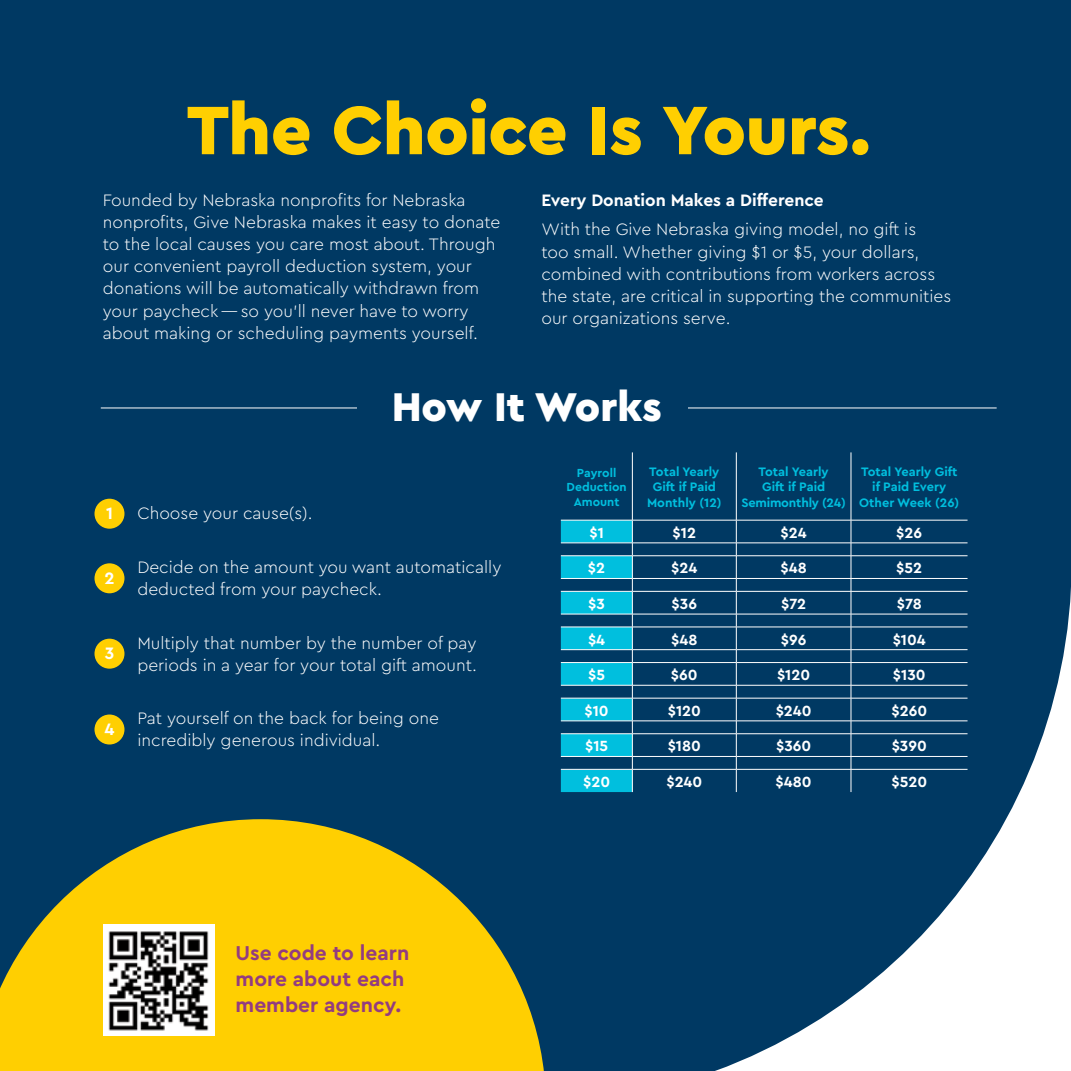
<style>
.page{position:relative;width:1071px;height:1071px;background:#003963}
.page>*{position:absolute;margin:0;border:0;box-sizing:border-box;transform-origin:0 0}
.t1{font:900 71.75px "Cera Pro";letter-spacing:-.005em;color:#ffcf01}
.t2{font:900 42px "Cera Pro";letter-spacing:-.005em;color:#fff}
.t3{font:700 21px/26.2px "Cera Pro";color:#933c80}
.t4{font:300 17.32px/22.1px "Cera Pro";color:#fff}
.t5{font:700 17.32px "Cera Pro";color:#fff}
.t6{font:700 15.4px "Cera Pro";color:#fff}
.t7{font:700 12.78px/15.4px "Cera Pro";color:#00bfde;text-align:center}
.t8{font:700 12.25px/14.7px "Cera Pro";color:#00bfde;text-align:center}
</style>
<div class="page">
<svg style="left:0;top:819px;width:546px;height:252px;background:#c1aa19"></svg>
<hr style="left:101px;top:408px;width:896px;height:1px;background:#fff">
<div style="left:358px;top:382px;width:330px;height:60px;background:#003963"></div>
<div style="left:633px;top:521px;width:335px;height:271px;background:#003963"></div>
<hr style="left:632px;top:452px;width:1px;height:68px;background:#fff">
<hr style="left:736px;top:452px;width:1px;height:68px;background:#fff">
<hr style="left:851px;top:452px;width:1px;height:68px;background:#fff">
<hr style="left:632px;top:520px;width:104px;height:1px;background:#fff">
<hr style="left:736px;top:520px;width:115px;height:1px;background:#fff">
<hr style="left:851px;top:520px;width:117px;height:1px;background:#fff">
<hr style="left:632px;top:543px;width:104px;height:1px;background:#fff">
<hr style="left:736px;top:543px;width:115px;height:1px;background:#fff">
<hr style="left:851px;top:543px;width:117px;height:1px;background:#fff">
<hr style="left:632px;top:555px;width:104px;height:1px;background:#fff">
<hr style="left:736px;top:555px;width:115px;height:1px;background:#fff">
<hr style="left:851px;top:555px;width:117px;height:1px;background:#fff">
<hr style="left:632px;top:578px;width:104px;height:1px;background:#fff">
<hr style="left:736px;top:578px;width:115px;height:1px;background:#fff">
<hr style="left:851px;top:578px;width:117px;height:1px;background:#fff">
<hr style="left:632px;top:591px;width:104px;height:1px;background:#fff">
<hr style="left:736px;top:591px;width:115px;height:1px;background:#fff">
<hr style="left:851px;top:591px;width:117px;height:1px;background:#fff">
<hr style="left:632px;top:614px;width:104px;height:1px;background:#fff">
<hr style="left:736px;top:614px;width:115px;height:1px;background:#fff">
<hr style="left:851px;top:614px;width:117px;height:1px;background:#fff">
<hr style="left:632px;top:627px;width:104px;height:1px;background:#fff">
<hr style="left:736px;top:627px;width:115px;height:1px;background:#fff">
<hr style="left:851px;top:627px;width:117px;height:1px;background:#fff">
<hr style="left:632px;top:649px;width:104px;height:1px;background:#fff">
<hr style="left:736px;top:649px;width:115px;height:1px;background:#fff">
<hr style="left:851px;top:649px;width:117px;height:1px;background:#fff">
<hr style="left:632px;top:662px;width:104px;height:1px;background:#fff">
<hr style="left:736px;top:662px;width:115px;height:1px;background:#fff">
<hr style="left:851px;top:662px;width:117px;height:1px;background:#fff">
<hr style="left:632px;top:685px;width:104px;height:1px;background:#fff">
<hr style="left:736px;top:685px;width:115px;height:1px;background:#fff">
<hr style="left:851px;top:685px;width:117px;height:1px;background:#fff">
<hr style="left:632px;top:698px;width:104px;height:1px;background:#fff">
<hr style="left:736px;top:698px;width:115px;height:1px;background:#fff">
<hr style="left:851px;top:698px;width:117px;height:1px;background:#fff">
<hr style="left:632px;top:721px;width:104px;height:1px;background:#fff">
<hr style="left:736px;top:721px;width:115px;height:1px;background:#fff">
<hr style="left:851px;top:721px;width:117px;height:1px;background:#fff">
<hr style="left:632px;top:733px;width:104px;height:1px;background:#fff">
<hr style="left:736px;top:733px;width:115px;height:1px;background:#fff">
<hr style="left:851px;top:733px;width:117px;height:1px;background:#fff">
<hr style="left:632px;top:756px;width:104px;height:1px;background:#fff">
<hr style="left:736px;top:756px;width:115px;height:1px;background:#fff">
<hr style="left:851px;top:756px;width:117px;height:1px;background:#fff">
<hr style="left:632px;top:769px;width:104px;height:1px;background:#fff">
<svg style="left:561px;top:520px;width:72px;height:272px;background:#0d99b9"></svg>
<hr style="left:736px;top:769px;width:115px;height:1px;background:#fff">
<svg style="left:736px;top:520px;width:1px;height:272px"></svg>
<hr style="left:851px;top:769px;width:117px;height:1px;background:#fff">
<svg style="left:851px;top:520px;width:1px;height:272px"></svg>
<div style="left:95px;top:499px;width:29px;height:30px;background:#ffcf01;border-radius:50%"></div>
<div style="left:95px;top:563px;width:29px;height:30px;background:#ffcf01;border-radius:50%"></div>
<div style="left:95px;top:639px;width:29px;height:30px;background:#ffcf01;border-radius:50%"></div>
<div style="left:95px;top:715px;width:29px;height:30px;background:#ffcf01;border-radius:50%"></div>
<img style="left:103px;top:925px;width:111px;height:111px">
<h1 class="t1" style="left:187px;top:82px;width:685px">The Choice Is Yours.</h1>
<p class="t5" style="left:541px;top:189px;width:284px">Every Donation Makes a Difference</p>
<p class="t4" style="left:541px;top:218px;width:411px">With the Give Nebraska giving model, no gift is<br>too small. Whether giving $1 or $5, your dollars, combined with contributions from workers across the state, are critical in supporting the communities our organizations serve.</p>
<p class="t4" style="left:103px;top:189px;width:399px">Founded by Nebraska nonprofits for Nebraska nonprofits, Give Nebraska makes it easy to donate to the local causes you care most about. Through our convenient payroll deduction system, your donations will be automatically withdrawn from your paycheck — so you’ll never have to worry about making or scheduling payments yourself.</p>
<p class="t5" style="left:106px;top:502px;width:8px">1</p>
<p class="t5" style="left:104px;top:567px;width:12px">2</p>
<p class="t5" style="left:105px;top:642px;width:11px">3</p>
<p class="t5" style="left:104px;top:718px;width:11px">4</p>
<h2 class="t2" style="left:392px;top:379px;width:271px">How It Works</h2>
<p class="t4" style="left:137px;top:502px;width:177px">Choose your cause(s).</p>
<p class="t4" style="left:137px;top:555px;width:366px">Decide on the amount you want automatically deducted from your paycheck.</p>
<p class="t4" style="left:137px;top:631px;width:341px">Multiply that number by the number of pay periods in a year for your total gift amount.</p>
<p class="t4" style="left:137px;top:707px;width:303px">Pat yourself on the back for being one incredibly generous individual.</p>
<p class="t8" style="left:567px;top:465px;width:62px">Payroll<br>Deduction<br>Amount</p>
<p class="t7" style="left:647px;top:464px;width:76px">Total Yearly<br>Gift if Paid<br>Monthly (12)</p>
<p class="t7" style="left:741px;top:464px;width:106px">Total Yearly<br>Gift if Paid<br>Semimonthly (24)</p>
<p class="t7" style="left:859px;top:464px;width:102px">Total Yearly Gift if Paid Every<br>Other Week (26)</p>
<p class="t6" style="left:589px;top:522px;width:16px">$1</p>
<p class="t6" style="left:673px;top:522px;width:25px">$12</p>
<p class="t6" style="left:781px;top:522px;width:28px">$24</p>
<p class="t6" style="left:896px;top:522px;width:27px">$26</p>
<p class="t6" style="left:588px;top:558px;width:19px">$2</p>
<p class="t6" style="left:671px;top:558px;width:28px">$24</p>
<p class="t6" style="left:781px;top:558px;width:28px">$48</p>
<p class="t6" style="left:896px;top:558px;width:27px">$52</p>
<p class="t6" style="left:588px;top:594px;width:18px">$3</p>
<p class="t6" style="left:672px;top:594px;width:27px">$36</p>
<p class="t6" style="left:781px;top:594px;width:27px">$72</p>
<p class="t6" style="left:897px;top:594px;width:26px">$78</p>
<p class="t6" style="left:588px;top:629px;width:19px">$4</p>
<p class="t6" style="left:671px;top:629px;width:28px">$48</p>
<p class="t6" style="left:781px;top:629px;width:27px">$96</p>
<p class="t6" style="left:893px;top:629px;width:35px">$104</p>
<p class="t6" style="left:588px;top:665px;width:18px">$5</p>
<p class="t6" style="left:671px;top:665px;width:28px">$60</p>
<p class="t6" style="left:777px;top:665px;width:35px">$120</p>
<p class="t6" style="left:893px;top:665px;width:34px">$130</p>
<p class="t6" style="left:585px;top:700px;width:26px">$10</p>
<p class="t6" style="left:668px;top:700px;width:35px">$120</p>
<p class="t6" style="left:776px;top:700px;width:37px">$240</p>
<p class="t6" style="left:891px;top:700px;width:37px">$260</p>
<p class="t6" style="left:585px;top:736px;width:25px">$15</p>
<p class="t6" style="left:668px;top:736px;width:35px">$180</p>
<p class="t6" style="left:776px;top:736px;width:37px">$360</p>
<p class="t6" style="left:892px;top:736px;width:37px">$390</p>
<p class="t6" style="left:583px;top:772px;width:29px">$20</p>
<p class="t6" style="left:666px;top:772px;width:37px">$240</p>
<p class="t6" style="left:776px;top:772px;width:38px">$480</p>
<p class="t6" style="left:891px;top:772px;width:37px">$520</p>
<p class="t3" style="left:236px;top:939px;width:175px">Use code to learn more about each member agency.</p>
</div>
